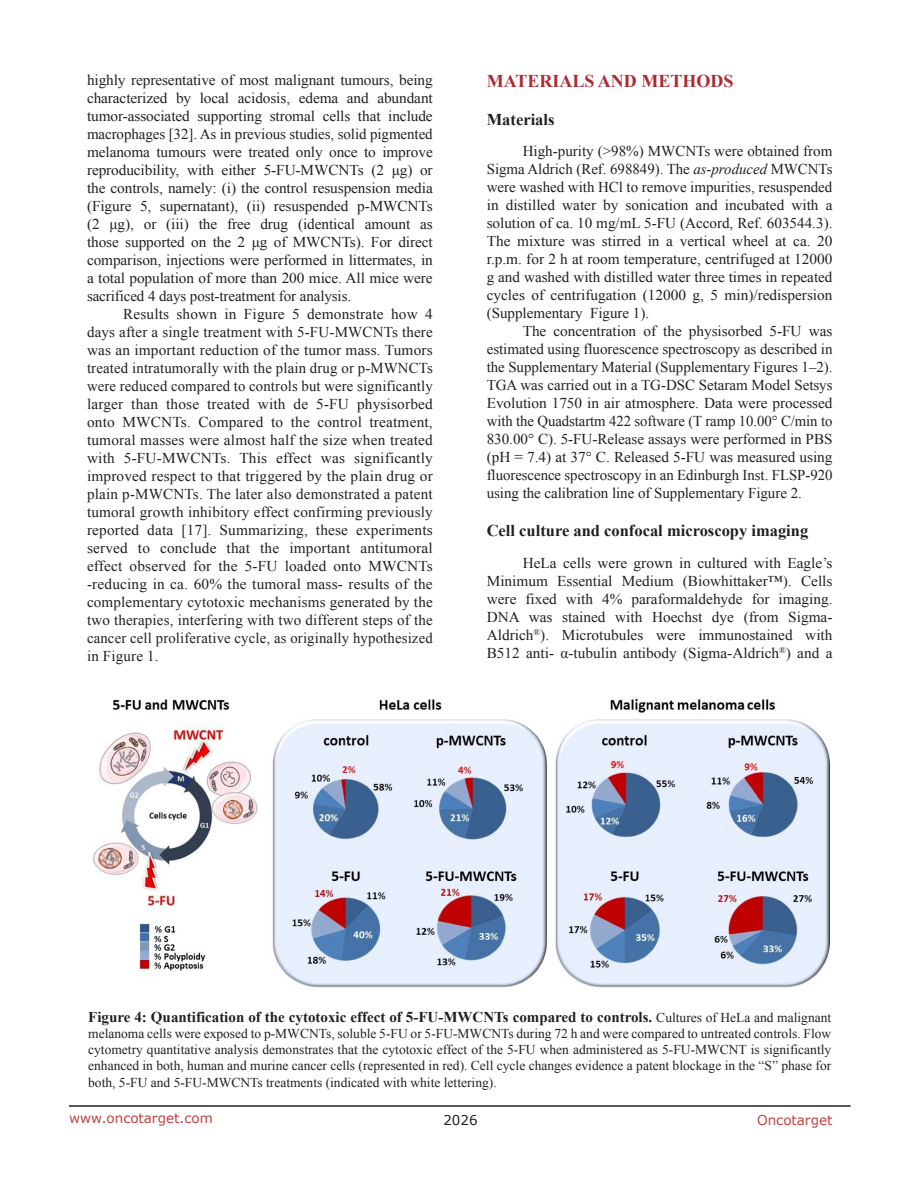
<style>
.page{position:relative;width:918px;height:1188px;background:#fff}
.page>*{position:absolute;margin:0;border:0;box-sizing:border-box;transform-origin:0 0}
.Heading{font:700 18px "Times New Roman";color:#ac2b31}
.SubHeading{font:700 16.5px "Times New Roman";color:#231f20}
.SubHeading_copy{font:700 16.5px "Times New Roman";color:#231f20}
.BodyText{font:15px/18px "Times New Roman";color:#231f20;text-align:justify}
.Figuretrx{font:700 15px "Times New Roman";color:#231f20}
.Figuretrx-2{font:13.5px/16.2px "Times New Roman";color:#231f20;text-align:justify}
.t1{font:13.5px "Verdana";color:#c24141}
.t2{font:13.5px "Verdana";color:#231f20}
.s1{font-style:italic}
.s2{font-weight:400;font-size:13.5px}
</style>
<div class="page">
<hr style="left:69px;top:1105px;width:781px;height:2px;background:#231f20">
<img style="left:93px;top:698px;width:737px;height:290px">
<p class="BodyText" style="left:87px;top:71px;width:347px">highly representative of most malignant tumours, being characterized by local acidosis, edema and abundant tumor-associated supporting stromal cells that include macrophages [32]. As in previous studies, solid pigmented melanoma tumours were treated only once to improve reproducibility, with either 5-FU-MWCNTs (2 μg) or the controls, namely: (i) the control resuspension media (Figure 5, supernatant), (ii) resuspended p-MWCNTs (2 μg), or (iii) the free drug (identical amount as those supported on the 2 μg of MWCNTs). For direct comparison, injections were performed in littermates, in a total population of more than 200 mice. All mice were sacrificed 4 days post-treatment for analysis.</p>
<p class="BodyText" style="left:87px;top:305px;width:347px;text-indent:36px">Results shown in Figure 5 demonstrate how 4 days after a single treatment with 5-FU-MWCNTs there was an important reduction of the tumor mass. Tumors treated intratumorally with the plain drug or p-MWNCTs were reduced compared to controls but were significantly larger than those treated with de 5-FU physisorbed onto MWCNTs. Compared to the control treatment, tumoral masses were almost half the size when treated with 5-FU-MWCNTs. This effect was significantly improved respect to that triggered by the plain drug or plain p-MWCNTs. The later also demonstrated a patent tumoral growth inhibitory effect confirming previously reported data [17]. Summarizing, these experiments served to conclude that the important antitumoral effect observed for the 5-FU loaded onto MWCNTs -reducing in ca. 60% the tumoral mass- results of the complementary cytotoxic mechanisms generated by the two therapies, interfering with two different steps of the cancer cell proliferative cycle, as originally hypothesized in Figure 1.</p>
<p class="Heading" style="left:487px;top:69px;width:248px">MATERIALS AND METHODS</p>
<p class="SubHeading_copy" style="left:487px;top:108px;width:69px">Materials</p>
<p class="BodyText" style="left:487px;top:142px;width:347px;text-indent:36px">High-purity (&gt;98%) MWCNTs were obtained from Sigma Aldrich (Ref. 698849). The <span class="s1">as-produced</span> MWCNTs were washed with HCl to remove impurities, resuspended in distilled water by sonication and incubated with a solution of ca. 10 mg/mL 5-FU (Accord, Ref. 603544.3).<br>The mixture was stirred in a vertical wheel at ca. 20 r.p.m. for 2 h at room temperature, centrifuged at 12000 g and washed with distilled water three times in repeated cycles of centrifugation (12000 g, 5 min)/redispersion (Supplementary Figure 1).</p>
<p class="BodyText" style="left:487px;top:322px;width:347px;text-indent:36px">The concentration of the physisorbed 5-FU was estimated using fluorescence spectroscopy as described in the Supplementary Material (Supplementary Figures 1–2).<br>TGA was carried out in a TG-DSC Setaram Model Setsys Evolution 1750 in air atmosphere. Data were processed with the Quadstartm 422 software (T ramp 10.00° C/min to 830.00° C). 5-FU-Release assays were performed in PBS (pH = 7.4) at 37° C. Released 5-FU was measured using fluorescence spectroscopy in an Edinburgh Inst. FLSP-920 using the calibration line of Supplementary Figure 2.</p>
<p class="SubHeading" style="left:487px;top:519px;width:323px">Cell culture and confocal microscopy imaging</p>
<p class="BodyText" style="left:487px;top:554px;width:347px;text-indent:36px">HeLa cells were grown in cultured with Eagle’s Minimum Essential Medium (Biowhittaker™). Cells were fixed with 4% paraformaldehyde for imaging.<br>DNA was stained with Hoechst dye (from Sigma-Aldrich<sup>®</sup>). Microtubules were immunostained with B512 anti- α-tubulin antibody (Sigma-Aldrich<sup>®</sup>) and a</p>
<p class="Figuretrx" style="left:88px;top:1006px;width:745px">Figure 4: Quantification of the cytotoxic effect of 5-FU-MWCNTs compared to controls. <span class="s2">Cultures of HeLa and malignant</span></p>
<p class="Figuretrx-2" style="left:88px;top:1025px;width:745px">melanoma cells were exposed to p-MWCNTs, soluble 5-FU or 5-FU-MWCNTs during 72 h and were compared to untreated controls. Flow cytometry quantitative analysis demonstrates that the cytotoxic effect of the 5-FU when administered as 5-FU-MWCNT is significantly enhanced in both, human and murine cancer cells (represented in red). Cell cycle changes evidence a patent blockage in the “S” phase for both, 5-FU and 5-FU-MWCNTs treatments (indicated with white lettering).</p>
<p class="t1" style="left:69px;top:1109px;width:145px">www.oncotarget.com</p>
<p class="t2" style="left:443px;top:1111px;width:36px">2026</p>
<p class="t1" style="left:757px;top:1111px;width:77px">Oncotarget</p>
</div>
